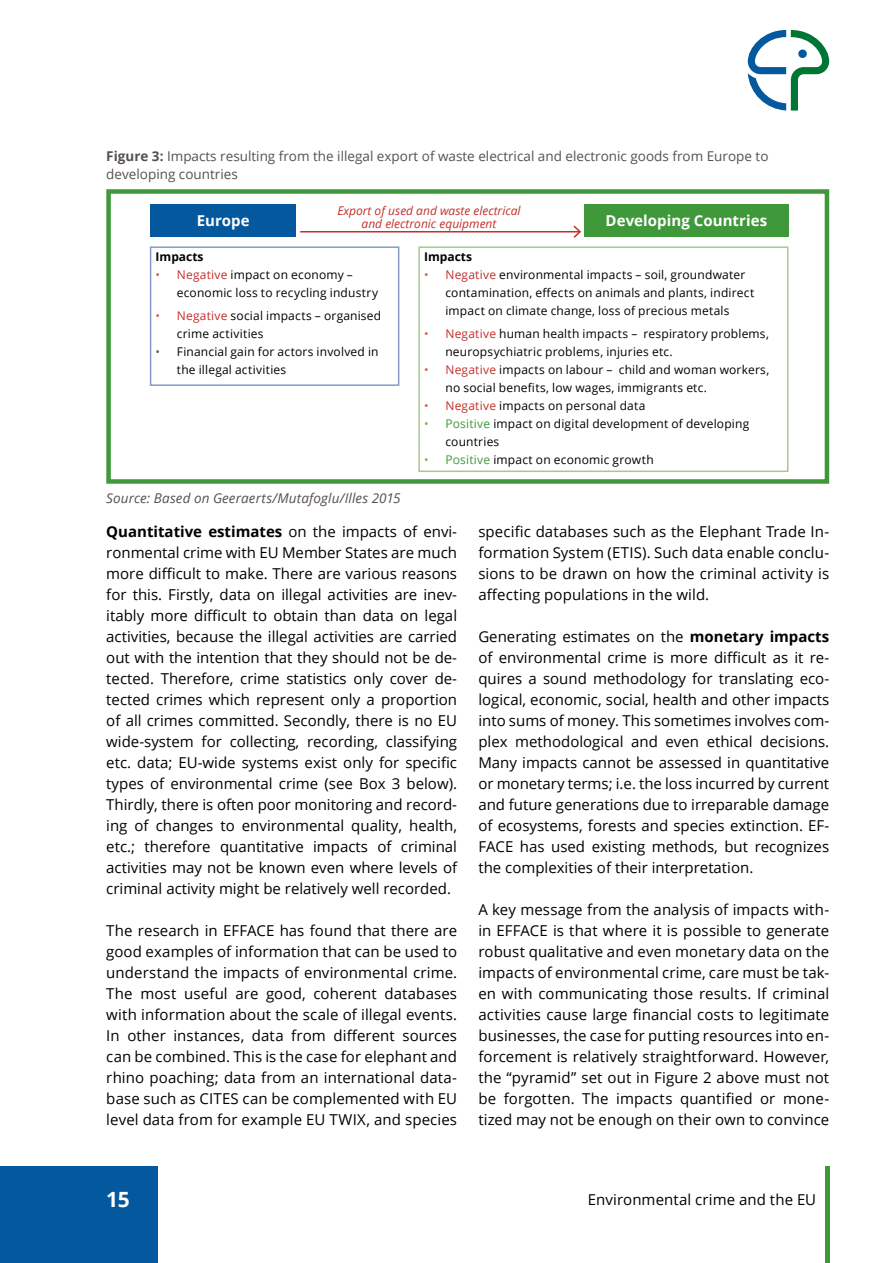
<style>
.page{position:relative;width:893px;height:1263px;background:#fff}
.page>*{position:absolute;margin:0;border:0;box-sizing:border-box;transform-origin:0 0}
.t1{font:700 21px "Open Sans";color:#fff}
.Bodytext{font:15px/21px "Open Sans";letter-spacing:.005em;color:#000;text-align:justify}
.Heading_2{font:700 15px "Open Sans";letter-spacing:.005em;color:#fff}
.Heading_2-2{font:13.5px/18px "Open Sans";color:#57514d}
.Heading_2-3{font:italic 13.5px "Open Sans";letter-spacing:.01em;color:#57514d}
.t2{font:12px/18px "Open Sans";letter-spacing:.015em;color:#000}
.Heading_2-4{font:italic 12px/13.5px "Open Sans";color:#c42f2a;text-align:center}
.Heading_2-5{font:700 12px "Open Sans";color:#000}
.s1{font-weight:700}
.s2{color:#d15c48}
.s3{color:#c42f2a}
.s4{color:#615c58}
.s5{color:#75b05e}
.s6{color:#3f993a}
</style>
<div class="page">
<svg style="left:748px;top:30px;width:81px;height:81px"></svg>
<div style="left:0;top:1166px;width:158px;height:97px;background:#03589e"></div>
<hr style="left:825px;top:1166px;width:4px;height:97px;background:#3f993a">
<div style="left:106px;top:189px;width:723px;height:295px;border:4px solid #3f993a"></div>
<div style="left:151px;top:204px;width:145px;height:33px;background:#03589e"></div>
<div style="left:584px;top:204px;width:204px;height:33px;background:#3f993a"></div>
<div style="left:150px;top:246px;width:249px;height:140px;border:2px solid #8799c9"></div>
<div style="left:418px;top:246px;width:370px;height:226px;border:2px solid #a5ca8e"></div>
<hr style="left:300px;top:231px;width:280px;height:1px;background:#c42f2a">
<svg style="left:572px;top:225px;width:9px;height:13px"></svg>
<p class="Heading_2-2" style="left:106px;top:146px;width:664px"><span class="s1">Figure 3:</span> Impacts resulting from the illegal export of waste electrical and electronic goods from Europe to developing countries</p>
<p class="Heading_2" style="left:197px;top:210px;width:55px">Europe</p>
<p class="Heading_2" style="left:606px;top:210px;width:163px">Developing Countries</p>
<p class="Heading_2-5" style="left:156px;top:249px;width:49px">Impacts</p>
<p class="t2" style="left:177px;top:266px;width:203px;text-indent:-21px"><span class="s2">•</span> <span class="s3">Negative</span> impact on economy – economic loss to recycling industry</p>
<p class="t2" style="left:177px;top:306px;width:206px;text-indent:-21px"><span class="s2">•</span> <span class="s3">Negative</span> social impacts – organised crime activities</p>
<p class="t2" style="left:177px;top:342px;width:203px;text-indent:-21px"><span class="s4">•</span> Financial gain for actors involved in the illegal activities</p>
<p class="Heading_2-4" style="left:337px;top:203px;width:185px">Export of used and waste electrical and electronic equipment</p>
<p class="Heading_2-5" style="left:424px;top:249px;width:49px">Impacts</p>
<p class="t2" style="left:445px;top:266px;width:310px;text-indent:-21px"><span class="s2">•</span> <span class="s3">Negative</span> environmental impacts – soil, groundwater contamination, effects on animals and plants, indirect impact on climate change, loss of precious metals</p>
<p class="t2" style="left:445px;top:324px;width:325px;text-indent:-21px"><span class="s2">•</span> <span class="s3">Negative</span> human health impacts – respiratory problems, neuropsychiatric problems, injuries etc.</p>
<p class="t2" style="left:445px;top:360px;width:325px;text-indent:-21px"><span class="s2">•</span> <span class="s3">Negative</span> impacts on labour – child and woman workers, no social benefits, low wages, immigrants etc.</p>
<p class="t2" style="left:424px;top:396px;width:223px"><span class="s2">•</span> <span class="s3">Negative</span> impacts on personal data</p>
<p class="t2" style="left:445px;top:414px;width:305px;text-indent:-21px"><span class="s5">•</span> <span class="s6">Positive</span> impact on digital development of developing countries</p>
<p class="t2" style="left:424px;top:450px;width:231px"><span class="s5">•</span> <span class="s6">Positive</span> impact on economic growth</p>
<p class="Heading_2-3" style="left:106px;top:489px;width:296px">Source: Based on Geeraerts/Mutafoglu/Illes 2015</p>
<p class="Bodytext" style="left:106px;top:521px;width:352px"><span class="s1">Quantitative estimates</span> on the impacts of envi&shy;ronmental crime with EU Member States are much more difficult to make. There are various reasons for this. Firstly, data on illegal activities are inev&shy;itably more difficult to obtain than data on legal activities, because the illegal activities are carried out with the intention that they should not be de&shy;tected. Therefore, crime statistics only cover de&shy;tected crimes which represent only a proportion of all crimes committed. Secondly, there is no EU wide-system for collecting, recording, classifying etc. data; EU-wide systems exist only for specific types of environmental crime (see Box 3 below).<br>Thirdly, there is often poor monitoring and record&shy;ing of changes to environmental quality, health, etc.; therefore quantitative impacts of criminal activities may not be known even where levels of criminal activity might be relatively well recorded.</p>
<p class="Bodytext" style="left:106px;top:920px;width:352px">The research in EFFACE has found that there are good examples of information that can be used to understand the impacts of environmental crime.<br>The most useful are good, coherent databases with information about the scale of illegal events.<br>In other instances, data from different sources can be combined. This is the case for elephant and rhino poaching; data from an international data&shy;base such as CITES can be complemented with EU level data from for example EU TWIX, and species</p>
<p class="Bodytext" style="left:478px;top:521px;width:352px">specific databases such as the Elephant Trade In&shy;formation System (ETIS). Such data enable conclu&shy;sions to be drawn on how the criminal activity is affecting populations in the wild.</p>
<p class="Bodytext" style="left:478px;top:626px;width:352px">Generating estimates on the <span class="s1">monetary impacts </span>of environmental crime is more difficult as it re&shy;quires a sound methodology for translating eco&shy;logical, economic, social, health and other impacts into sums of money. This sometimes involves com&shy;plex methodological and even ethical decisions.<br>Many impacts cannot be assessed in quantitative or monetary terms; i.e. the loss incurred by current and future generations due to irreparable damage of ecosystems, forests and species extinction. EF-FACE has used existing methods, but recognizes the complexities of their interpretation.</p>
<p class="Bodytext" style="left:478px;top:899px;width:352px">A key message from the analysis of impacts with&shy;in EFFACE is that where it is possible to generate robust qualitative and even monetary data on the impacts of environmental crime, care must be tak&shy;en with communicating those results. If criminal activities cause large financial costs to legitimate businesses, the case for putting resources into en&shy;forcement is relatively straightforward. However, the “pyramid” set out in Figure 2 above must not be forgotten. The impacts quantified or mone&shy;tized may not be enough on their own to convince</p>
<h1 class="t1" style="left:106px;top:1185px;width:25px">15</h1>
<p class="Bodytext" style="left:588px;top:1188px;width:230px">Environmental crime and the EU</p>
</div>
